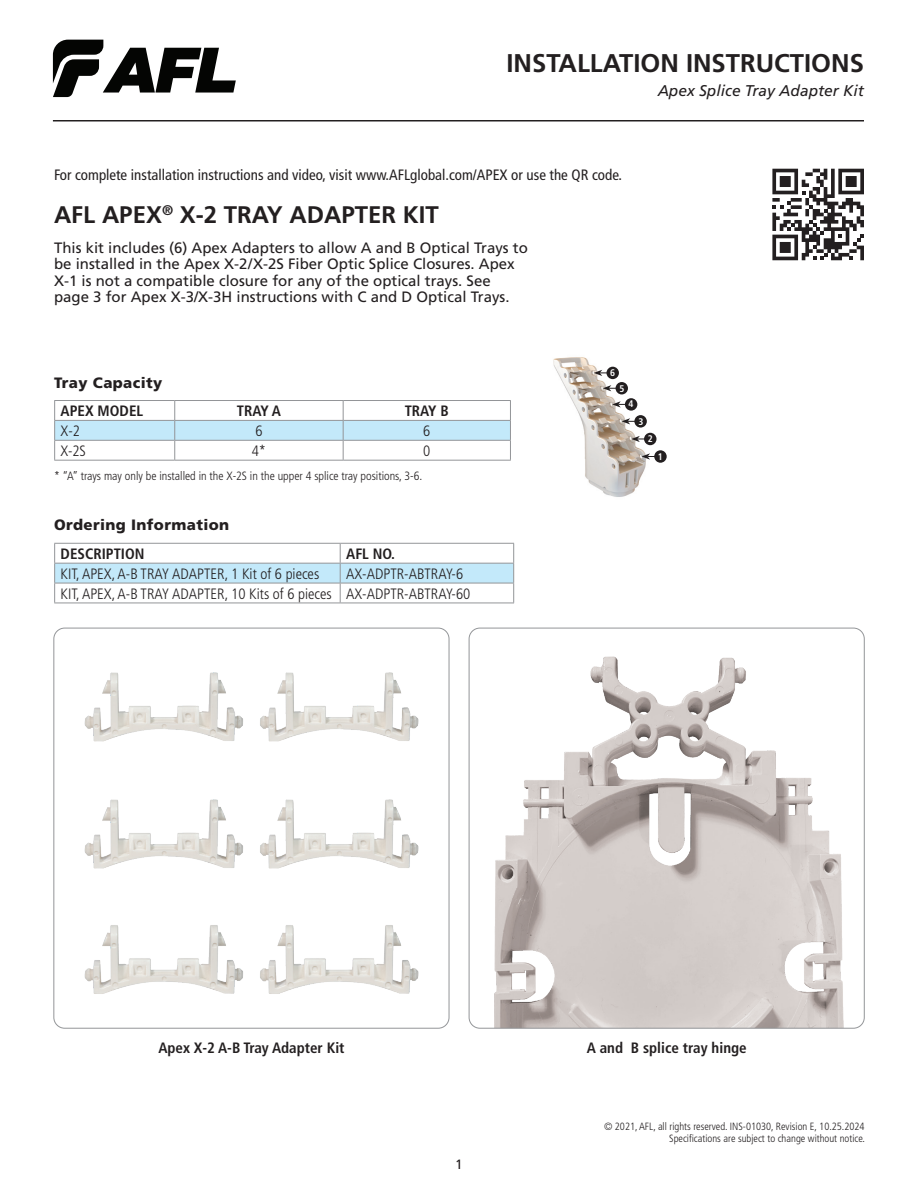
<style>
.page{position:relative;width:918px;height:1188px;background:#fff}
.page>*{position:absolute;margin:0;border:0;box-sizing:border-box;transform-origin:0 0}
.t1{font:700 25.65px "Frutiger LT Std";color:#231f20}
.FPP_Product_Title_TOC{font:700 24px "Frutiger LT Std";color:#231f20}
.t2{font:italic 15.6px "Frutiger LT Std";color:#231f20}
.supply_lists{font:15px/16.5px "Frutiger LT Std";color:#231f20}
.FPP_Table_Body_Text{font:300 condensed 15px "Frutiger LT Std";color:#231f20}
.subheads{font:condensed 15px "Frutiger LT Std";color:#231f20}
.FPP_Table_Header{font:700 condensed 15px "Frutiger LT Std";color:#231f20}
.FPP_Subhead{font:900 15px "Frutiger LT Std";letter-spacing:.025em;color:#231f20}
.t3{font:13.5px "Frutiger LT Std";color:#231f20}
.t4{font:300 condensed 12px "Frutiger LT Std";color:#231f20}
.t5{font:300 condensed 10.5px/12px "Frutiger LT Std";color:#231f20;text-align:right}
.subheads-2{font:700 condensed 9.6px "Frutiger LT Std";color:#fff}
</style>
<div class="page">
<svg style="left:53px;top:40px;width:183px;height:57px"></svg>
<hr style="left:53px;top:120px;width:811px;height:2px;background:#231f20">
<hr style="left:54px;top:603px;width:286px;height:1px;background:#939598">
<hr style="left:340px;top:603px;width:174px;height:1px;background:#939598">
<svg style="left:54px;top:543px;width:460px;height:60px"></svg>
<hr style="left:54px;top:583px;width:286px;height:1px;background:#939598">
<hr style="left:54px;top:400px;width:121px;height:1px;background:#939598">
<hr style="left:175px;top:400px;width:168px;height:1px;background:#939598">
<hr style="left:343px;top:400px;width:168px;height:1px;background:#939598">
<svg style="left:54px;top:401px;width:457px;height:59px"></svg>
<hr style="left:54px;top:460px;width:121px;height:1px;background:#939598">
<hr style="left:175px;top:460px;width:168px;height:1px;background:#939598">
<hr style="left:343px;top:460px;width:168px;height:1px;background:#939598">
<img style="left:84px;top:672px;width:335px;height:322px">
<img style="left:469px;top:629px;width:394px;height:398px">
<svg style="left:772px;top:169px;width:92px;height:91px"></svg>
<img style="left:553px;top:357px;width:101px;height:140px">
<svg style="left:641px;top:453px;width:13px;height:7px"></svg>
<svg style="left:631px;top:436px;width:14px;height:6px"></svg>
<svg style="left:622px;top:418px;width:13px;height:6px"></svg>
<svg style="left:612px;top:401px;width:14px;height:7px"></svg>
<svg style="left:603px;top:385px;width:14px;height:6px"></svg>
<svg style="left:594px;top:370px;width:14px;height:6px"></svg>
<div style="left:654px;top:450px;width:13px;height:13px;background:#231f20;border-radius:50%"></div>
<div style="left:644px;top:433px;width:13px;height:12px;background:#231f20;border-radius:50%"></div>
<div style="left:634px;top:415px;width:13px;height:13px;background:#231f20;border-radius:50%"></div>
<div style="left:625px;top:398px;width:12px;height:13px;background:#231f20;border-radius:50%"></div>
<div style="left:616px;top:382px;width:12px;height:12px;background:#231f20;border-radius:50%"></div>
<div style="left:607px;top:367px;width:12px;height:12px;background:#231f20;border-radius:50%"></div>
<h1 class="t1" style="left:507px;top:48px;width:359px">INSTALLATION INSTRUCTIONS</h1>
<p class="t2" style="left:658px;top:82px;width:208px">Apex Splice Tray Adapter Kit</p>
<p class="subheads" style="left:54px;top:166px;width:570px">For complete installation instructions and video, visit www.AFLglobal.com/APEX or use the QR code.</p>
<p class="FPP_Product_Title_TOC" style="left:54px;top:201px;width:386px">AFL APEX<sup>®</sup> X-2 TRAY ADAPTER KIT</p>
<p class="supply_lists" style="left:54px;top:239px;width:475px">This kit includes (6) Apex Adapters to allow A and B Optical Trays to be installed in the Apex X-2/X-2S Fiber Optic Splice Closures. Apex X-1 is not a compatible closure for any of the optical trays. See page 3 for Apex X-3/X-3H instructions with C and D Optical Trays.</p>
<p class="FPP_Subhead" style="left:54px;top:373px;width:110px">Tray Capacity</p>
<p class="FPP_Table_Header" style="left:61px;top:402px;width:84px">APEX MODEL</p>
<p class="FPP_Table_Header" style="left:237px;top:402px;width:46px">TRAY A</p>
<p class="FPP_Table_Header" style="left:405px;top:402px;width:46px">TRAY B</p>
<p class="FPP_Table_Body_Text" style="left:61px;top:422px;width:21px">X-2</p>
<p class="FPP_Table_Body_Text" style="left:255px;top:422px;width:9px">6</p>
<p class="FPP_Table_Body_Text" style="left:423px;top:422px;width:9px">6</p>
<p class="FPP_Table_Body_Text" style="left:61px;top:442px;width:27px">X-2S</p>
<p class="FPP_Table_Body_Text" style="left:252px;top:442px;width:16px">4*</p>
<p class="FPP_Table_Body_Text" style="left:423px;top:442px;width:9px">0</p>
<p class="t4" style="left:54px;top:469px;width:370px">* “A” trays may only be installed in the X-2S in the upper 4 splice tray positions, 3-6.</p>
<p class="FPP_Subhead" style="left:54px;top:516px;width:176px">Ordering Information</p>
<p class="FPP_Table_Header" style="left:61px;top:545px;width:85px">DESCRIPTION</p>
<p class="FPP_Table_Header" style="left:346px;top:545px;width:50px">AFL NO.</p>
<p class="FPP_Table_Body_Text" style="left:61px;top:565px;width:260px">KIT, APEX, A-B TRAY ADAPTER, 1 Kit of 6 pieces</p>
<p class="FPP_Table_Body_Text" style="left:346px;top:565px;width:119px">AX-ADPTR-ABTRAY-6</p>
<p class="FPP_Table_Body_Text" style="left:61px;top:585px;width:273px">KIT, APEX, A-B TRAY ADAPTER, 10 Kits of 6 pieces</p>
<p class="FPP_Table_Body_Text" style="left:346px;top:585px;width:126px">AX-ADPTR-ABTRAY-60</p>
<p class="subheads-2" style="left:610px;top:367px;width:6px">6</p>
<p class="subheads-2" style="left:620px;top:383px;width:6px">5</p>
<p class="subheads-2" style="left:628px;top:398px;width:6px">4</p>
<p class="subheads-2" style="left:638px;top:416px;width:6px">3</p>
<p class="subheads-2" style="left:648px;top:433px;width:6px">2</p>
<p class="subheads-2" style="left:658px;top:451px;width:6px">1</p>
<p class="FPP_Table_Header" style="left:158px;top:1039px;width:188px">Apex X-2 A-B Tray Adapter Kit</p>
<p class="FPP_Table_Header" style="left:587px;top:1039px;width:161px">A and B splice tray hinge</p>
<p class="t3" style="left:455px;top:1156px;width:9px">1</p>
<p class="t5" style="left:604px;top:1121px;width:263px">© 2021, AFL, all rights reserved. INS-01030, Revision E, 10.25.2024<br>Specifications are subject to change without notice.</p>
</div>
